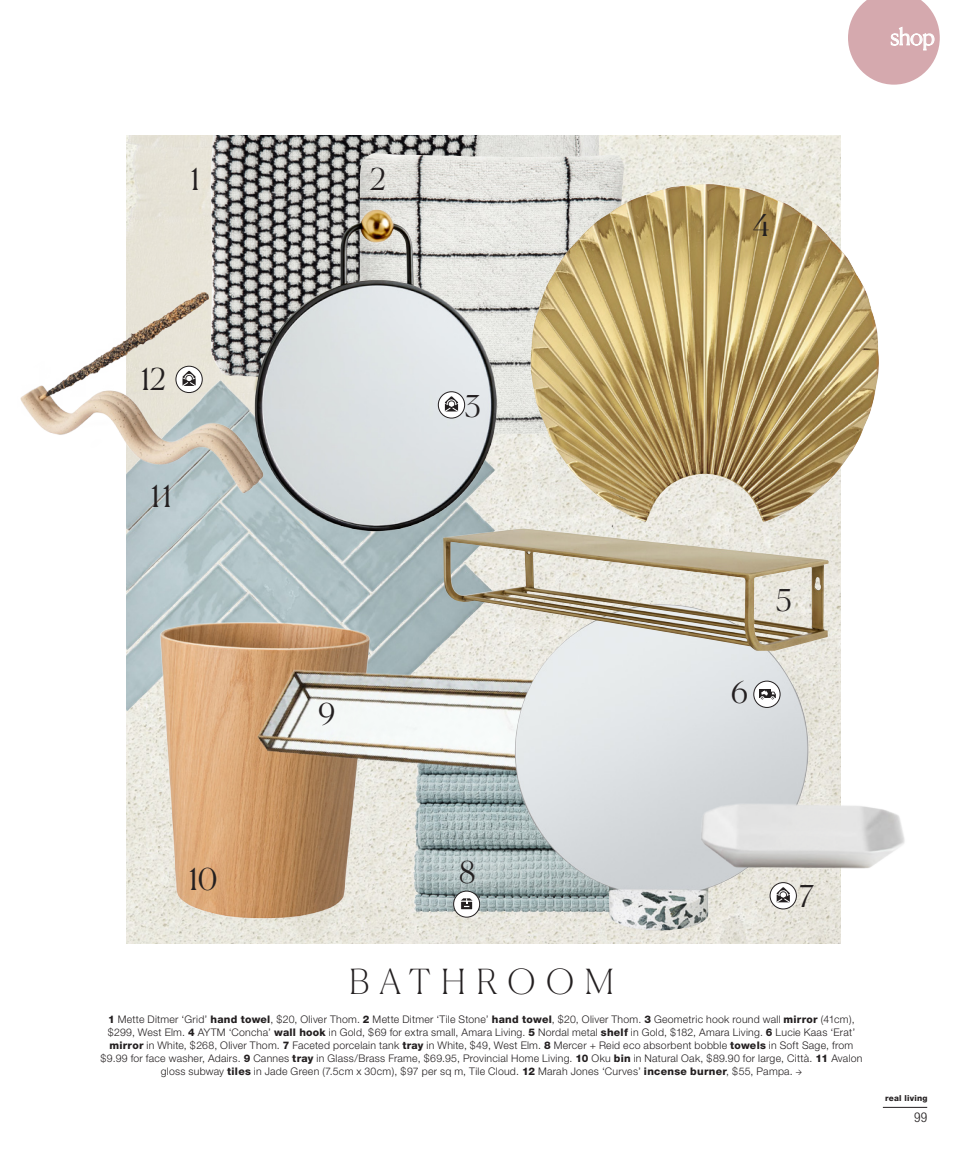
<style>
.page{position:relative;width:957px;height:1149px;background:#fff}
.page>*{position:absolute;margin:0;border:0;box-sizing:border-box;transform-origin:0 0}
.t1{font:100 34.5px "Canela";letter-spacing:.3em;color:#231f20}
.t2{font:300 30px "Canela";color:#231f20}
.t3{font:300 22.5px "Canela";color:#fff}
.t4{font:300 condensed 13.5px "Helvetica Neue";color:#231f20}
.t5{font:300 10.5px/13.2px "Helvetica Neue";letter-spacing:.025em;color:#231f20;text-align:center}
.t6{font:800 8.25px "Helvetica Neue";letter-spacing:.03em;color:#231f20}
.s1{font-weight:800}
.s2{font-family:"Real Living New";font-weight:400}
</style>
<div class="page">
<img style="left:126px;top:135px;width:715px;height:809px">
<div style="left:126px;top:135px;width:85px;height:153px;background:#e7e3d7"></div>
<img style="left:211px;top:135px;width:388px;height:153px">
<img style="left:126px;top:433px;width:404px;height:321px">
<img style="left:149px;top:588px;width:53px;height:351px">
<img style="left:202px;top:481px;width:499px;height:463px">
<img style="left:515px;top:650px;width:293px;height:280px">
<img style="left:443px;top:528px;width:385px;height:122px">
<img style="left:20px;top:288px;width:227px;height:205px">
<img style="left:692px;top:781px;width:213px;height:115px">
<img style="left:357px;top:153px;width:267px;height:280px">
<img style="left:530px;top:184px;width:349px;height:338px">
<img style="left:247px;top:191px;width:255px;height:348px">
<svg style="left:438px;top:391px;width:27px;height:27px"></svg>
<div style="left:438px;top:391px;width:27px;height:27px;border:1px solid #231f20;border-radius:50%"></div>
<svg style="left:444px;top:396px;width:15px;height:16px"></svg>
<svg style="left:770px;top:882px;width:26px;height:26px"></svg>
<div style="left:770px;top:882px;width:26px;height:26px;border:1px solid #231f20;border-radius:50%"></div>
<svg style="left:776px;top:887px;width:14px;height:15px"></svg>
<div style="left:176px;top:366px;width:26px;height:26px;background:#fff;border-radius:50%"></div>
<div style="left:176px;top:366px;width:26px;height:26px;border:1px solid #231f20;border-radius:50%"></div>
<svg style="left:182px;top:371px;width:14px;height:15px"></svg>
<div style="left:754px;top:681px;width:26px;height:26px;background:#fff;border-radius:50%"></div>
<div style="left:753px;top:680px;width:27px;height:27px;border:1px solid #231f20;border-radius:50%"></div>
<div style="left:759px;top:689px;width:11px;height:8px;background:#231f20"></div>
<svg style="left:760px;top:690px;width:16px;height:10px"></svg>
<svg style="left:453px;top:890px;width:27px;height:26px"></svg>
<div style="left:453px;top:890px;width:27px;height:27px;border:1px solid #231f20;border-radius:50%"></div>
<svg style="left:460px;top:898px;width:13px;height:11px"></svg>
<hr style="left:883px;top:1106px;width:44px;height:1px;background:#231f20">
<svg style="left:848px;top:0;width:91px;height:85px"></svg>
<p class="t2" style="left:190px;top:156px;width:11px">1</p>
<p class="t2" style="left:140px;top:355px;width:27px">12</p>
<p class="t2" style="left:150px;top:472px;width:23px">11</p>
<p class="t2" style="left:370px;top:156px;width:17px">2</p>
<p class="t2" style="left:464px;top:382px;width:18px">3</p>
<p class="t2" style="left:318px;top:690px;width:19px">9</p>
<p class="t2" style="left:753px;top:201px;width:18px">4</p>
<p class="t3" style="left:890px;top:19px;width:46px">shop</p>
<p class="t2" style="left:731px;top:668px;width:19px">6</p>
<p class="t2" style="left:776px;top:576px;width:17px">5</p>
<p class="t2" style="left:188px;top:855px;width:31px">10</p>
<p class="t2" style="left:459px;top:848px;width:18px">8</p>
<p class="t2" style="left:799px;top:872px;width:16px">7</p>
<p class="t1" style="left:349px;top:953px;width:266px">BATHROOM</p>
<p class="t5" style="left:100px;top:1011px;width:764px"><span class="s1">1</span> Mette Ditmer ‘Grid’ <span class="s1">hand towel</span>, $20, Oliver Thom. <span class="s1">2</span> Mette Ditmer ‘Tile Stone’ <span class="s1">hand towel</span>, $20, Oliver Thom. <span class="s1">3</span> Geometric hook round wall <span class="s1">mirror</span> (41cm), $299, West Elm. <span class="s1">4</span> AYTM ‘Concha’ <span class="s1">wall hook</span> in Gold, $69 for extra small, Amara Living. <span class="s1">5</span> Nordal metal <span class="s1">shelf</span> in Gold, $182, Amara Living. <span class="s1">6</span> Lucie Kaas ‘Erat’ <span class="s1">mirror</span> in White, $268, Oliver Thom. <span class="s1">7</span> Faceted porcelain tank <span class="s1">tray</span> in White, $49, West Elm. <span class="s1">8</span> Mercer + Reid eco absorbent bobble <span class="s1">towels</span> in Soft Sage, from $9.99 for face washer, Adairs. <span class="s1">9</span> Cannes <span class="s1">tray</span> in Glass/Brass Frame, $69.95, Provincial Home Living. <span class="s1">10</span> Oku <span class="s1">bin</span> in Natural Oak, $89.90 for large, Città. <span class="s1">11</span> Avalon gloss subway <span class="s1">tiles</span> in Jade Green (7.5cm x 30cm), $97 per sq m, Tile Cloud. <span class="s1">12</span> Marah Jones ‘Curves’ <span class="s1">incense burner</span>, $55, Pampa. <span class="s2">A</span></p>
<p class="t6" style="left:885px;top:1093px;width:44px">real living</p>
<p class="t4" style="left:914px;top:1108px;width:14px">99</p>
</div>
